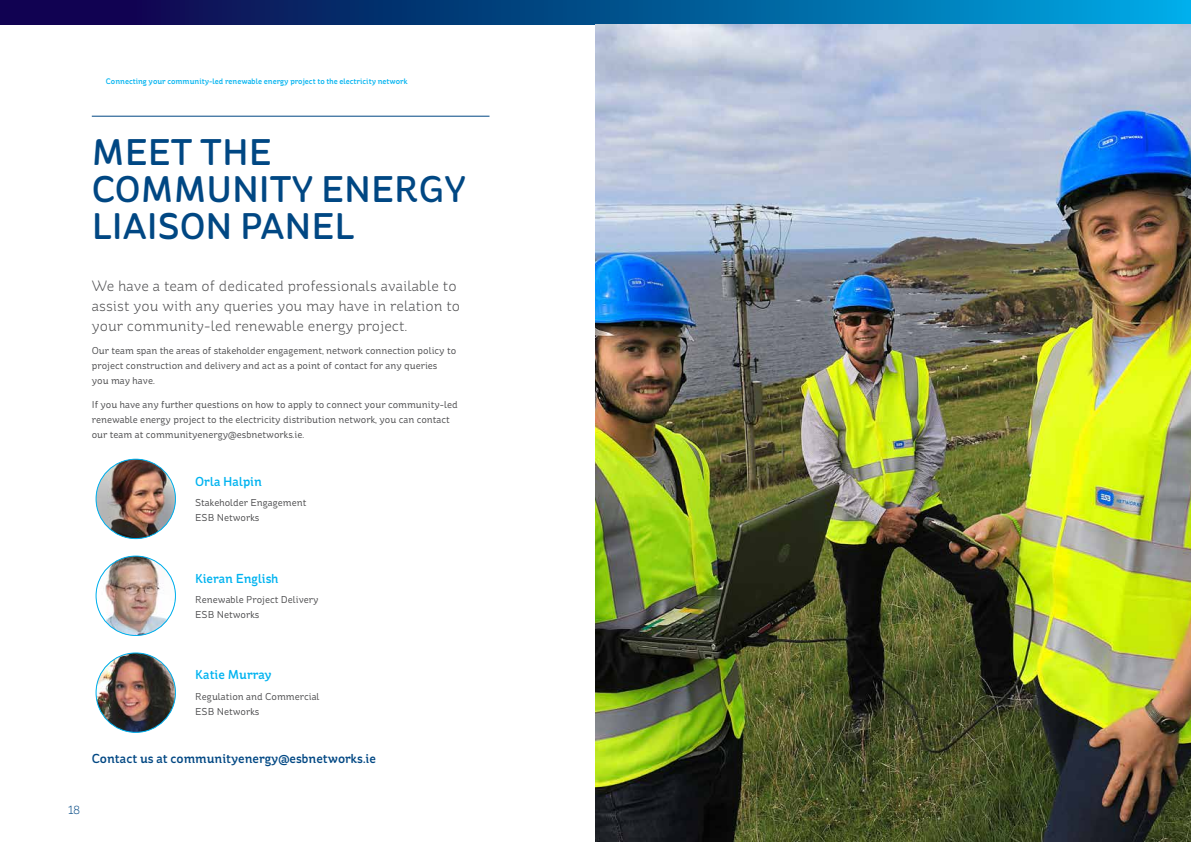
<style>
.page{position:relative;width:1191px;height:842px;background:#fff}
.page>*{position:absolute;margin:0;border:0;box-sizing:border-box;transform-origin:0 0}
.Sec_Head{font:500 37px/37px "St Ryde";color:#004783}
.Body_Intro{font:300 15px/20px "St Ryde";color:#4d4d4f}
.Body_St_Ryde{font:500 13px "St Ryde";color:#004783}
.Body_Header{font:500 13px "St Ryde";color:#00b3f0}
.t1{font:300 12px "St Ryde";color:#004783}
.Body_St_Ryde-2{font:10px/15px "St Ryde";color:#4d4d4f}
.t2{font:500 8px "St Ryde";color:#00b3f0}
</style>
<div class="page">
<svg style="left:0;top:0;width:1191px;height:25px;background:#08518f"></svg>
<img style="left:595px;top:25px;width:596px;height:817px">
<hr style="left:92px;top:116px;width:397px;height:1px;background:#004783">
<img style="left:96px;top:459px;width:79px;height:80px;border-radius:40px">
<div style="left:96px;top:459px;width:80px;height:80px;border:1px solid #00b3f0;border-radius:50%"></div>
<img style="left:96px;top:556px;width:79px;height:79px;border-radius:40px">
<div style="left:96px;top:556px;width:80px;height:80px;border:1px solid #00b3f0;border-radius:50%"></div>
<img style="left:96px;top:653px;width:79px;height:79px;border-radius:40px">
<div style="left:96px;top:653px;width:80px;height:80px;border:1px solid #00b3f0;border-radius:50%"></div>
<p class="t2" style="left:106px;top:77px;width:303px">Connecting your community-led renewable energy project to the electricity network</p>
<p class="Sec_Head" style="left:92px;top:134px;width:376px">MEET THE<br>COMMUNITY ENERGY<br>LIAISON PANEL</p>
<p class="Body_Intro" style="left:92px;top:276px;width:370px">We have a team of dedicated professionals available to assist you with any queries you may have in relation to your community-led renewable energy project.</p>
<p class="Body_St_Ryde-2" style="left:92px;top:344px;width:366px">Our team span the areas of stakeholder engagement, network connection policy to project construction and delivery and act as a point of contact for any queries you may have.</p>
<p class="Body_St_Ryde-2" style="left:92px;top:397px;width:367px">If you have any further questions on how to apply to connect your community-led renewable energy project to the electricity distribution network, you can contact our team at communityenergy@esbnetworks.ie.</p>
<p class="Body_Header" style="left:195px;top:473px;width:68px">Orla Halpin</p>
<p class="Body_St_Ryde-2" style="left:195px;top:495px;width:113px">Stakeholder Engagement<br>ESB Networks</p>
<p class="Body_Header" style="left:195px;top:570px;width:85px">Kieran English</p>
<p class="Body_St_Ryde-2" style="left:195px;top:592px;width:125px">Renewable Project Delivery<br>ESB Networks</p>
<p class="Body_Header" style="left:195px;top:667px;width:78px">Katie Murray</p>
<p class="Body_St_Ryde-2" style="left:195px;top:689px;width:126px">Regulation and Commercial<br>ESB Networks</p>
<p class="Body_St_Ryde" style="left:92px;top:750px;width:286px">Contact us at communityenergy@esbnetworks.ie</p>
<p class="t1" style="left:68px;top:802px;width:14px">18</p>
</div>
